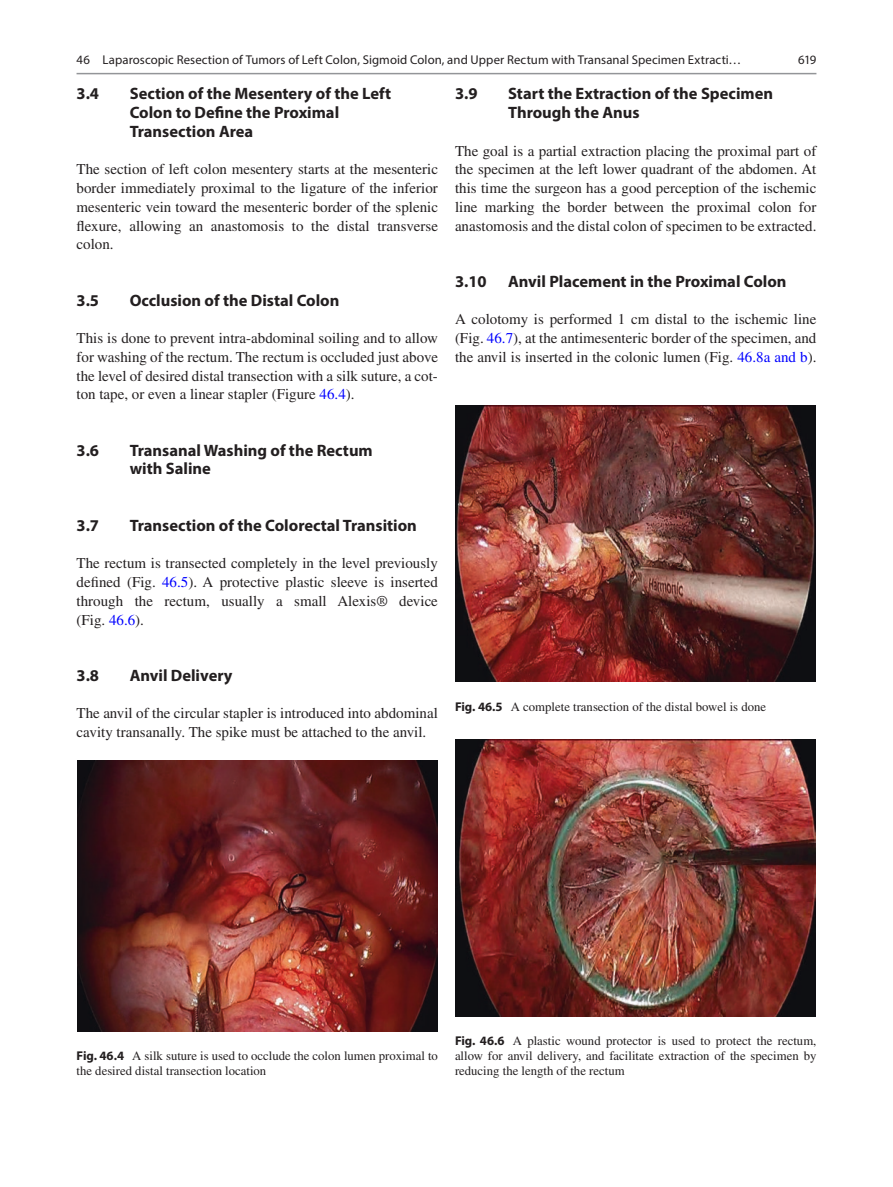
<style>
.page{position:relative;width:893px;height:1187px;background:#fff}
.page>*{position:absolute;margin:0;border:0;box-sizing:border-box;transform-origin:0 0}
.t1{font:700 16.5px/18.8px "Myriad Pro";color:#231f20}
.t2{font:15px/18.8px "Times LT Std";color:#231f20;text-align:justify}
.t3{font:12.75px/15px "Times LT Std";color:#231f20}
.t4{font:12.75px "Myriad Pro Regular 3";letter-spacing:.01em;color:#231f20}
.t5{font:12.75px "Myriad Pro";color:#231f20}
.s1{color:#00f}
.s2{font-family:"Myriad Pro";font-weight:700}
</style>
<div class="page">
<img style="left:77px;top:761px;width:360px;height:270px">
<img style="left:455px;top:405px;width:361px;height:277px">
<img style="left:455px;top:739px;width:361px;height:277px">
<hr style="left:77px;top:73px;width:739px;height:1px;background:#939598">
<p class="t4" style="left:77px;top:52px;width:666px">46 Laparoscopic Resection of Tumors of Left Colon, Sigmoid Colon, and Upper Rectum with Transanal Specimen Extracti…</p>
<p class="t5" style="left:798px;top:52px;width:20px">619</p>
<p class="t1" style="left:77px;top:84px;width:24px">3.4</p>
<p class="t1" style="left:130px;top:84px;width:263px">Section of the Mesentery of the Left<br>Colon to Define the Proximal<br>Transection Area</p>
<p class="t2" style="left:77px;top:160px;width:363px">The section of left colon mesentery starts at the mesenteric border immediately proximal to the ligature of the inferior mesenteric vein toward the mesenteric border of the splenic flexure, allowing an anastomosis to the distal transverse colon.</p>
<p class="t1" style="left:77px;top:290px;width:24px">3.5</p>
<p class="t1" style="left:130px;top:290px;width:211px">Occlusion of the Distal Colon</p>
<p class="t2" style="left:77px;top:328px;width:363px">This is done to prevent intra-abdominal soiling and to allow for washing of the rectum. The rectum is occluded just above the level of desired distal transection with a silk suture, a cot&shy;ton tape, or even a linear stapler (Figure <span class="s1">46.4</span>).</p>
<p class="t1" style="left:77px;top:440px;width:24px">3.6</p>
<p class="t1" style="left:130px;top:440px;width:245px">Transanal Washing of the Rectum with Saline</p>
<p class="t1" style="left:455px;top:84px;width:24px">3.9</p>
<p class="t1" style="left:508px;top:84px;width:266px">Start the Extraction of the Specimen<br>Through the Anus</p>
<p class="t2" style="left:455px;top:141px;width:363px">The goal is a partial extraction placing the proximal part of the specimen at the left lower quadrant of the abdomen. At this time the surgeon has a good perception of the ischemic line marking the border between the proximal colon for anastomosis and the distal colon of specimen to be extracted.</p>
<p class="t1" style="left:455px;top:271px;width:33px">3.10</p>
<p class="t1" style="left:508px;top:271px;width:280px">Anvil Placement in the Proximal Colon</p>
<p class="t2" style="left:455px;top:310px;width:363px">A colotomy is performed 1 cm distal to the ischemic line (Fig. <span class="s1">46.7</span>), at the antimesenteric border of the specimen, and the anvil is inserted in the colonic lumen (Fig. <span class="s1">46.8a and b</span>).</p>
<p class="t1" style="left:77px;top:515px;width:24px">3.7</p>
<p class="t1" style="left:130px;top:515px;width:289px">Transection of the Colorectal Transition</p>
<p class="t2" style="left:77px;top:553px;width:363px">The rectum is transected completely in the level previously defined (Fig. <span class="s1">46.5</span>). A protective plastic sleeve is inserted through the rectum, usually a small Alexis® device (Fig. <span class="s1">46.6</span>).</p>
<p class="t1" style="left:77px;top:665px;width:24px">3.8</p>
<p class="t1" style="left:130px;top:665px;width:104px">Anvil Delivery</p>
<p class="t2" style="left:77px;top:703px;width:363px">The anvil of the circular stapler is introduced into abdominal cavity transanally. The spike must be attached to the anvil.</p>
<p class="t3" style="left:455px;top:698px;width:313px"><span class="s2">Fig. 46.5</span> A complete transection of the distal bowel is done</p>
<p class="t3" style="left:77px;top:1047px;width:363px"><span class="s2">Fig. 46.4</span> A silk suture is used to occlude the colon lumen proximal to the desired distal transection location</p>
<p class="t3" style="left:455px;top:1032px;width:363px;text-align:justify"><span class="s2">Fig. 46.6</span> A plastic wound protector is used to protect the rectum, allow for anvil delivery, and facilitate extraction of the specimen by reducing the length of the rectum</p>
</div>
